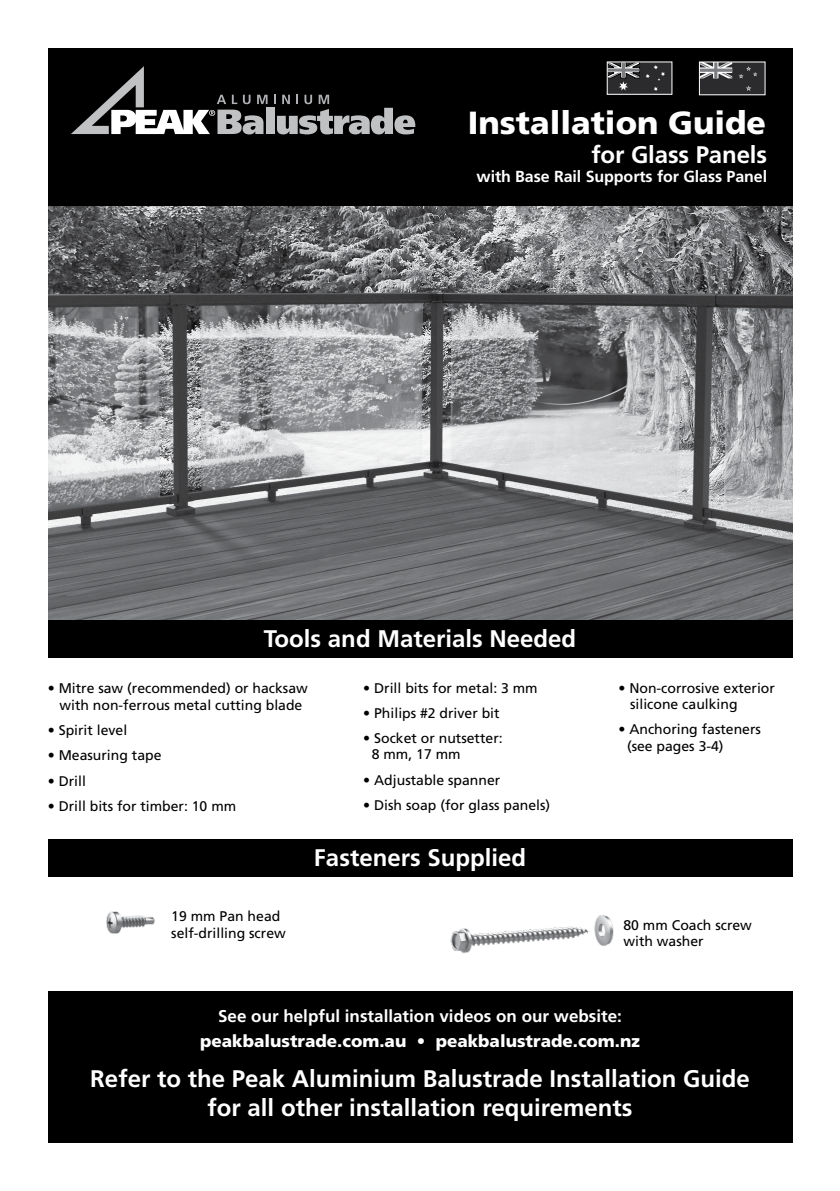
<style>
.page{position:relative;width:840px;height:1191px;background:#fff}
.page>*{position:absolute;margin:0;border:0;box-sizing:border-box;transform-origin:0 0}
.t1{font:900 32px "Frutiger LT Std";color:#fff}
.t2{font:700 24px/28.8px "Frutiger LT Std";color:#fff;text-align:center}
.t3{font:700 17px "Frutiger LT Std";color:#fff}
.t4{font:900 17px "Frutiger LT Std";color:#fff}
.t5{font:700 16px "Frutiger LT Std";letter-spacing:-.005em;color:#fff}
.t6{font:14px/17.4px "Frutiger LT Std";color:#000}
</style>
<div class="page">
<img style="left:49px;top:205px;width:743px;height:415px">
<div style="left:48px;top:620px;width:744px;height:38px;background:#000"></div>
<div style="left:48px;top:838px;width:744px;height:38px;background:#000"></div>
<div style="left:48px;top:991px;width:744px;height:151px;background:#000"></div>
<div style="left:48px;top:48px;width:744px;height:157px;background:#000"></div>
<div style="left:265px;top:108px;width:9px;height:26px;background:#bfc1c3"></div>
<svg style="left:71px;top:66px;width:196px;height:68px"></svg>
<svg style="left:274px;top:95px;width:141px;height:39px"></svg>
<img style="left:450px;top:915px;width:164px;height:38px">
<div style="left:607px;top:62px;width:64px;height:32px;background:#2b2a2c"></div>
<svg style="left:608px;top:64px;width:31px;height:27px"></svg>
<svg style="left:653px;top:87px;width:4px;height:4px"></svg>
<svg style="left:645px;top:65px;width:19px;height:16px"></svg>
<div style="left:606px;top:62px;width:66px;height:33px;border:1px solid #fff"></div>
<div style="left:699px;top:62px;width:65px;height:33px;background:#2b2a2c"></div>
<svg style="left:700px;top:64px;width:31px;height:14px"></svg>
<svg style="left:738px;top:66px;width:19px;height:13px"></svg>
<svg style="left:746px;top:86px;width:5px;height:5px"></svg>
<img style="left:106px;top:911px;width:49px;height:23px">
<h1 class="t1" style="left:467px;top:103px;width:299px">Installation Guide</h1>
<h2 class="t2" style="left:591px;top:140px;width:177px">for Glass Panels</h2>
<p class="t5" style="left:476px;top:167px;width:292px">with Base Rail Supports for Glass Panel</p>
<h2 class="t2" style="left:264px;top:624px;width:314px">Tools and Materials Needed</h2>
<p class="t6" style="left:48px;top:679px;width:261px;text-align:center">• Mitre saw (recommended) or hacksaw with non-ferrous metal cutting blade</p>
<p class="t6" style="left:48px;top:721px;width:81px">• Spirit level</p>
<p class="t6" style="left:48px;top:747px;width:115px">• Measuring tape</p>
<p class="t6" style="left:48px;top:772px;width:40px">• Drill</p>
<p class="t6" style="left:48px;top:797px;width:190px">• Drill bits for timber: 10 mm</p>
<p class="t6" style="left:363px;top:679px;width:176px">• Drill bits for metal: 3 mm</p>
<p class="t6" style="left:363px;top:704px;width:138px">• Philips #2 driver bit</p>
<p class="t6" style="left:371px;top:730px;width:132px;line-height:16.2px;text-indent:-9px">• Socket or nutsetter:<br>8 mm, 17 mm</p>
<p class="t6" style="left:363px;top:771px;width:138px">• Adjustable spanner</p>
<p class="t6" style="left:363px;top:796px;width:188px">• Dish soap (for glass panels)</p>
<h2 class="t2" style="left:314px;top:843px;width:214px">Fasteners Supplied</h2>
<p class="t6" style="left:171px;top:907px;width:116px;line-height:16.8px">19 mm Pan head self-drilling screw</p>
<p class="t6" style="left:629px;top:679px;width:146px;line-height:16.2px;text-indent:-12px">• Non-corrosive exterior silicone caulking</p>
<p class="t6" style="left:626px;top:720px;width:135px;text-indent:-9px">• Anchoring fasteners (see pages 3-4)</p>
<p class="t6" style="left:623px;top:916px;width:130px;line-height:16.8px">80 mm Coach screw with washer</p>
<p class="t3" style="left:218px;top:1006px;width:405px">See our helpful installation videos on our website:</p>
<p class="t4" style="left:200px;top:1030px;width:441px">peakbalustrade.com.au • peakbalustrade.com.nz</p>
<h2 class="t2" style="left:90px;top:1064px;width:660px">Refer to the Peak Aluminium Balustrade Installation Guide for all other installation requirements</h2>
</div>
